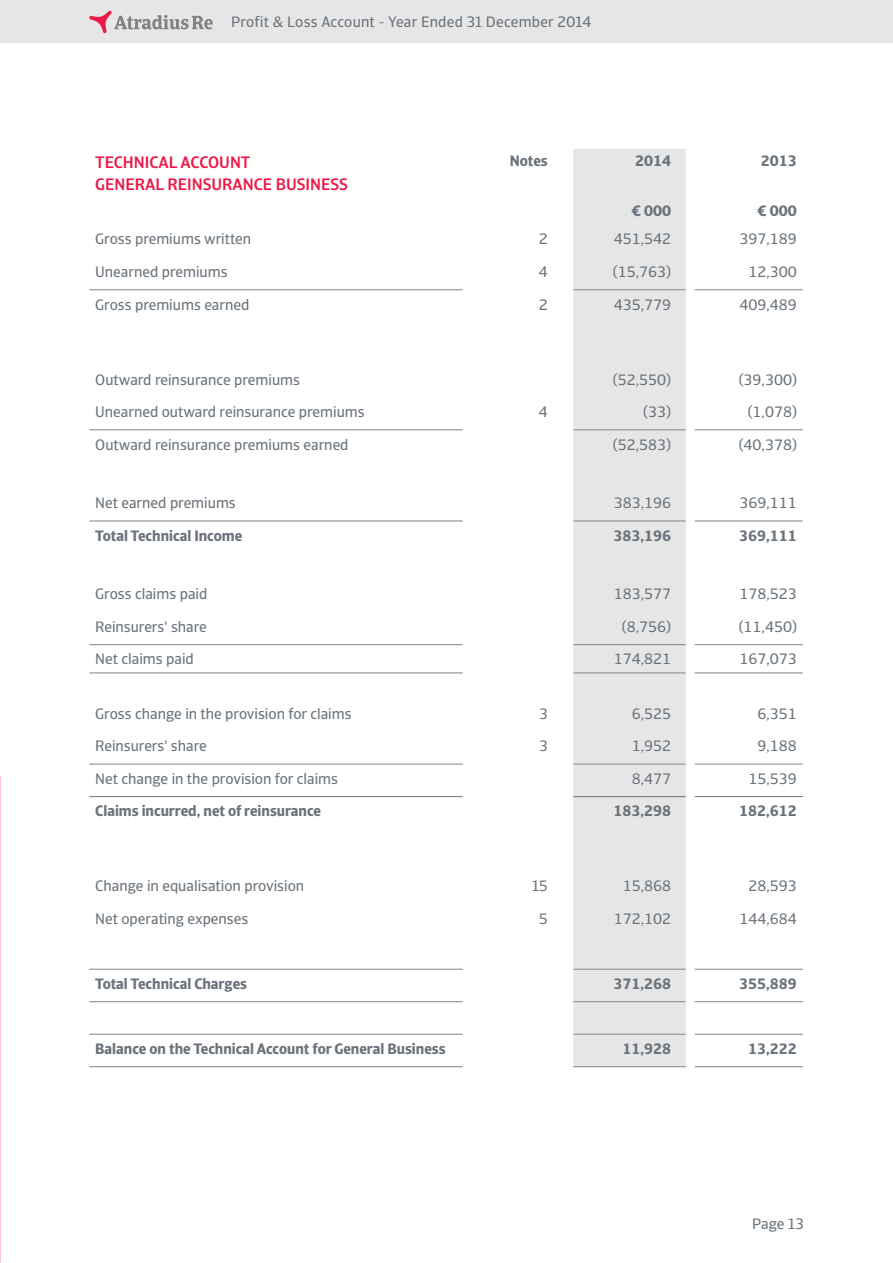
<style>
.page{position:relative;width:893px;height:1263px;background:#fff}
.page>*{position:absolute;margin:0;border:0;box-sizing:border-box;transform-origin:0 0}
.t1{font:500 16.5px/22.5px "Catalana Sans";color:#ed1847}
.t2{font:15px "Catalana Sans";color:#6a737b}
.t3{font:700 15px "Catalana Sans";color:#6a737b}
</style>
<div class="page">
<div style="left:1px;top:0;width:892px;height:43px;background:#e6e6e7"></div>
<svg style="left:89px;top:11px;width:124px;height:22px"></svg>
<div style="left:573px;top:149px;width:113px;height:917px;background:#e6e6e7"></div>
<hr style="left:573px;top:1034px;width:115px;height:1px;background:#808285">
<hr style="left:688px;top:1034px;width:115px;height:1px;background:#808285">
<hr style="left:573px;top:1066px;width:115px;height:1px;background:#808285">
<hr style="left:688px;top:1066px;width:115px;height:1px;background:#808285">
<hr style="left:89px;top:289px;width:374px;height:1px;background:#808285">
<hr style="left:573px;top:289px;width:115px;height:1px;background:#808285">
<hr style="left:688px;top:289px;width:115px;height:1px;background:#808285">
<hr style="left:573px;top:429px;width:115px;height:1px;background:#808285">
<hr style="left:688px;top:429px;width:115px;height:1px;background:#808285">
<hr style="left:89px;top:429px;width:374px;height:1px;background:#808285">
<hr style="left:573px;top:521px;width:115px;height:1px;background:#808285">
<hr style="left:688px;top:521px;width:115px;height:1px;background:#808285">
<hr style="left:89px;top:521px;width:374px;height:1px;background:#808285">
<hr style="left:573px;top:644px;width:115px;height:1px;background:#808285">
<hr style="left:688px;top:644px;width:115px;height:1px;background:#808285">
<hr style="left:573px;top:672px;width:115px;height:1px;background:#808285">
<hr style="left:688px;top:672px;width:115px;height:1px;background:#808285">
<hr style="left:89px;top:644px;width:374px;height:1px;background:#808285">
<hr style="left:89px;top:672px;width:374px;height:1px;background:#808285">
<hr style="left:89px;top:764px;width:374px;height:1px;background:#808285">
<hr style="left:89px;top:796px;width:374px;height:1px;background:#6a737b">
<hr style="left:573px;top:764px;width:115px;height:1px;background:#808285">
<hr style="left:688px;top:764px;width:115px;height:1px;background:#808285">
<hr style="left:573px;top:796px;width:115px;height:1px;background:#6a737b">
<hr style="left:688px;top:796px;width:115px;height:1px;background:#6a737b">
<hr style="left:573px;top:969px;width:115px;height:1px;background:#808285">
<hr style="left:688px;top:969px;width:115px;height:1px;background:#808285">
<hr style="left:573px;top:1001px;width:115px;height:1px;background:#808285">
<hr style="left:688px;top:1001px;width:115px;height:1px;background:#808285">
<hr style="left:89px;top:969px;width:374px;height:1px;background:#808285">
<hr style="left:89px;top:1001px;width:374px;height:1px;background:#808285">
<hr style="left:89px;top:1034px;width:374px;height:1px;background:#808285">
<hr style="left:89px;top:1066px;width:374px;height:1px;background:#808285">
<div style="left:686px;top:133px;width:9px;height:948px;background:#fff"></div>
<img style="left:0;top:0;width:1px;height:775px">
<p class="t2" style="left:231px;top:13px;width:362px">Profit &amp; Loss Account - Year Ended 31 December 2014</p>
<p class="t2" style="left:379px;top:13px;width:205px">Year Ended 31 December 2014</p>
<p class="t1" style="left:95px;top:151px;width:254px">TECHNICAL ACCOUNT<br>GENERAL REINSURANCE BUSINESS</p>
<p class="t3" style="left:510px;top:152px;width:39px">Notes</p>
<p class="t3" style="left:635px;top:152px;width:37px">2014</p>
<p class="t3" style="left:761px;top:152px;width:37px">2013</p>
<p class="t3" style="left:631px;top:202px;width:41px">€ 000</p>
<p class="t3" style="left:757px;top:202px;width:41px">€ 000</p>
<p class="t2" style="left:95px;top:230px;width:157px">Gross premiums written</p>
<p class="t2" style="left:539px;top:230px;width:10px">2</p>
<p class="t2" style="left:614px;top:230px;width:59px">451,542</p>
<p class="t2" style="left:739px;top:230px;width:59px">397,189</p>
<p class="t2" style="left:95px;top:263px;width:134px">Unearned premiums</p>
<p class="t2" style="left:539px;top:263px;width:10px">4</p>
<p class="t2" style="left:613px;top:263px;width:60px">(15,763)</p>
<p class="t2" style="left:748px;top:263px;width:50px">12,300</p>
<p class="t2" style="left:95px;top:295px;width:156px">Gross premiums earned</p>
<p class="t2" style="left:539px;top:295px;width:10px">2</p>
<p class="t2" style="left:614px;top:295px;width:59px">435,779</p>
<p class="t2" style="left:739px;top:295px;width:59px">409,489</p>
<p class="t2" style="left:95px;top:370px;width:206px">Outward reinsurance premiums</p>
<p class="t2" style="left:613px;top:370px;width:60px">(52,550)</p>
<p class="t2" style="left:739px;top:370px;width:60px">(39,300)</p>
<p class="t2" style="left:95px;top:403px;width:271px">Unearned outward reinsurance premiums</p>
<p class="t2" style="left:539px;top:403px;width:10px">4</p>
<p class="t2" style="left:643px;top:403px;width:29px">(33)</p>
<p class="t2" style="left:748px;top:403px;width:51px">(1,078)</p>
<p class="t2" style="left:95px;top:435px;width:255px">Outward reinsurance premiums earned</p>
<p class="t2" style="left:613px;top:435px;width:60px">(52,583)</p>
<p class="t2" style="left:739px;top:435px;width:60px">(40,378)</p>
<p class="t2" style="left:95px;top:494px;width:142px">Net earned premiums</p>
<p class="t2" style="left:614px;top:494px;width:59px">383,196</p>
<p class="t2" style="left:739px;top:494px;width:59px">369,111</p>
<p class="t3" style="left:95px;top:526px;width:148px">Total Technical Income</p>
<p class="t3" style="left:613px;top:526px;width:59px">383,196</p>
<p class="t3" style="left:739px;top:526px;width:59px">369,111</p>
<p class="t2" style="left:95px;top:585px;width:114px">Gross claims paid</p>
<p class="t2" style="left:614px;top:585px;width:59px">183,577</p>
<p class="t2" style="left:739px;top:585px;width:59px">178,523</p>
<p class="t2" style="left:95px;top:618px;width:113px">Reinsurers' share</p>
<p class="t2" style="left:622px;top:618px;width:51px">(8,756)</p>
<p class="t2" style="left:739px;top:618px;width:60px">(11,450)</p>
<p class="t2" style="left:95px;top:650px;width:100px">Net claims paid</p>
<p class="t2" style="left:614px;top:650px;width:59px">174,821</p>
<p class="t2" style="left:739px;top:650px;width:59px">167,073</p>
<p class="t2" style="left:95px;top:704px;width:258px">Gross change in the provision for claims</p>
<p class="t2" style="left:539px;top:704px;width:10px">3</p>
<p class="t2" style="left:632px;top:704px;width:41px">6,525</p>
<p class="t2" style="left:757px;top:704px;width:41px">6,351</p>
<p class="t2" style="left:95px;top:737px;width:113px">Reinsurers' share</p>
<p class="t2" style="left:539px;top:737px;width:10px">3</p>
<p class="t2" style="left:632px;top:737px;width:41px">1,952</p>
<p class="t2" style="left:757px;top:737px;width:41px">9,188</p>
<p class="t2" style="left:95px;top:769px;width:244px">Net change in the provision for claims</p>
<p class="t2" style="left:632px;top:769px;width:41px">8,477</p>
<p class="t2" style="left:748px;top:769px;width:50px">15,539</p>
<p class="t3" style="left:95px;top:802px;width:227px">Claims incurred, net of reinsurance</p>
<p class="t3" style="left:613px;top:802px;width:59px">183,298</p>
<p class="t3" style="left:739px;top:802px;width:59px">182,612</p>
<p class="t2" style="left:95px;top:877px;width:210px">Change in equalisation provision</p>
<p class="t2" style="left:532px;top:877px;width:17px">15</p>
<p class="t2" style="left:623px;top:877px;width:50px">15,868</p>
<p class="t2" style="left:748px;top:877px;width:50px">28,593</p>
<p class="t2" style="left:95px;top:909px;width:154px">Net operating expenses</p>
<p class="t2" style="left:539px;top:909px;width:10px">5</p>
<p class="t2" style="left:614px;top:909px;width:59px">172,102</p>
<p class="t2" style="left:739px;top:909px;width:59px">144,684</p>
<p class="t3" style="left:95px;top:974px;width:153px">Total Technical Charges</p>
<p class="t3" style="left:613px;top:974px;width:59px">371,268</p>
<p class="t3" style="left:739px;top:974px;width:59px">355,889</p>
<p class="t3" style="left:95px;top:1039px;width:352px">Balance on the Technical Account for General Business</p>
<p class="t3" style="left:622px;top:1039px;width:50px">11,928</p>
<p class="t3" style="left:748px;top:1039px;width:50px">13,222</p>
<p class="t2" style="left:752px;top:1214px;width:53px">Page 13</p>
</div>
